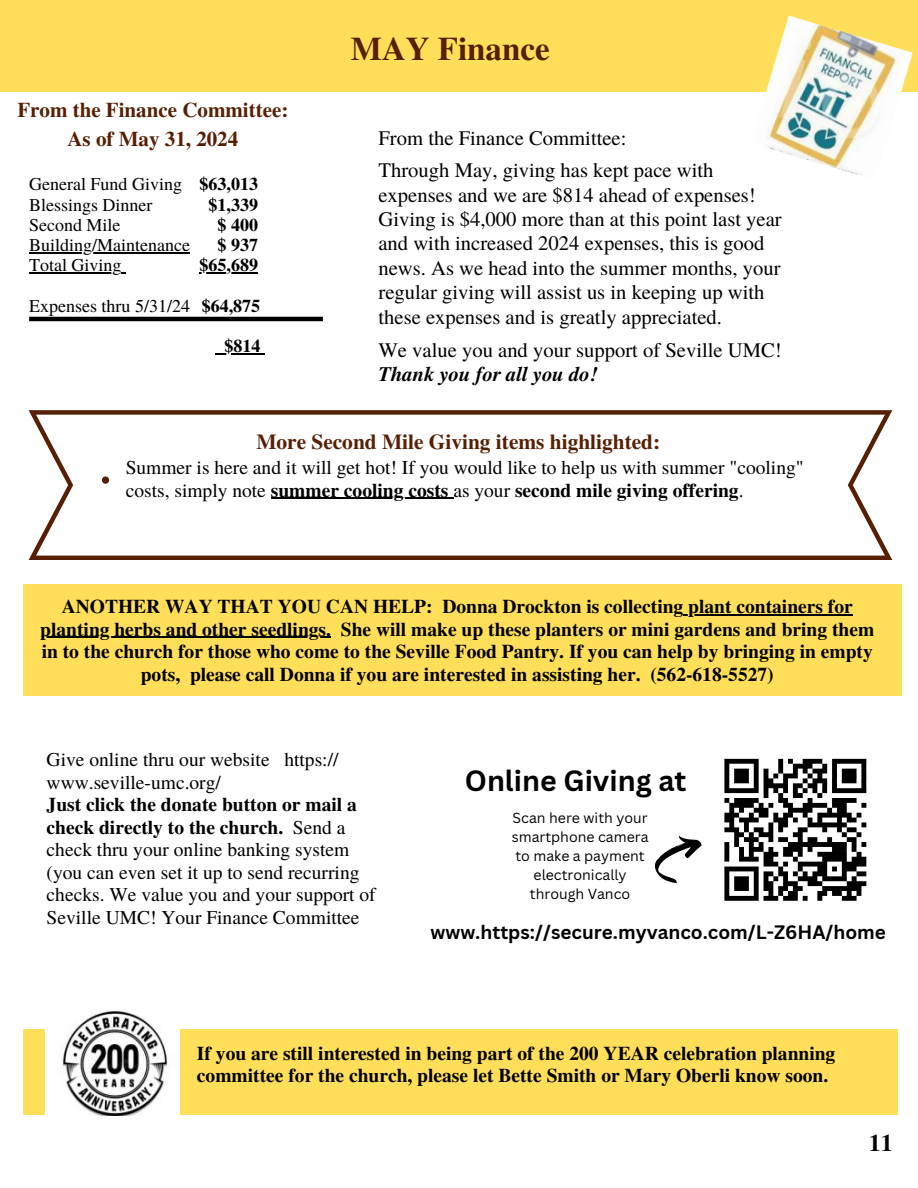
<style>
.page{position:relative;width:918px;height:1188px;background:#fff}
.page>*{position:absolute;margin:0;border:0;box-sizing:border-box;transform-origin:0 0}
.t1{font:700 33px "Te X Gyre Termes";color:#571f04}
.t2{font:700 28.5px "Canva Sans";color:#000}
.t3{font:700 24px "Te X Gyre Termes";color:#000}
.t4{font:700 21.3px "Te X Gyre Termes";color:#571f04}
.t5{font:700 21px/29.2px "Te X Gyre Termes";color:#571f04;text-align:center}
.t6{font:20.7px/24.3px "Te X Gyre Termes";color:#000}
.t7{font:700 19.5px/22.5px "Te X Gyre Termes";color:#000;text-align:center}
.t8{font:19.5px/22.5px "Te X Gyre Termes";color:#000}
.t9{font:700 18.9px "Canva Sans";color:#000}
.t10{font:18px/20.2px "Te X Gyre Termes";color:#000}
.t11{font:700 18px/20.2px "Te X Gyre Termes";color:#000;text-align:right}
.t12{font:14.1px/19px "Canva Sans";color:#000;text-align:center}
.s1{font-weight:700;font-style:italic}
.s2{font-weight:700}
</style>
<div class="page">
<div style="left:0;top:0;width:918px;height:92px;background:#ffde59"></div>
<hr style="left:29px;top:317px;width:294px;height:4px;background:#000">
<svg style="left:29px;top:410px;width:863px;height:150px"></svg>
<svg style="left:102px;top:477px;width:7px;height:7px"></svg>
<img style="left:766px;top:16px;width:147px;height:159px">
<svg style="left:655px;top:836px;width:47px;height:47px"></svg>
<svg style="left:724px;top:758px;width:143px;height:143px"></svg>
<hr style="left:271px;top:498px;width:182px;height:1px;background:#000">
<hr style="left:29px;top:252px;width:161px;height:1px;background:#000">
<hr style="left:29px;top:272px;width:93px;height:2px;background:#000">
<div style="left:23px;top:584px;width:879px;height:112px;background:#ffde59"></div>
<hr style="left:683px;top:614px;width:170px;height:1px;background:#000">
<hr style="left:40px;top:637px;width:291px;height:1px;background:#000">
<div style="left:23px;top:1029px;width:875px;height:85px;background:#ffde59"></div>
<img style="left:45px;top:1010px;width:134px;height:106px">
<hr style="left:200px;top:273px;width:58px;height:1px;background:#000">
<hr style="left:224px;top:354px;width:36px;height:1px;background:#000">
<h5 class="t5" style="left:17px;top:94px;width:273px">From the Finance Committee:<br>As of May 31, 2024</h5>
<h3 class="t10" style="left:29px;top:173px;width:154px">General Fund Giving<br>Blessings Dinner<br>Second Mile</h3>
<h4 class="t10" style="left:29px;top:234px;width:162px">Building/Maintenance</h4>
<h3 class="t10" style="left:29px;top:254px;width:94px">Total Giving</h3>
<h3 class="t10" style="left:29px;top:295px;width:162px">Expenses thru 5/31/24</h3>
<p class="t11" style="left:200px;top:173px;width:60px">$63,013 $1,339 $ 400<br>$ 937 $65,689</p>
<p class="t11" style="left:202px;top:295px;width:60px">$64,875</p>
<p class="t11" style="left:224px;top:335px;width:37px">$814</p>
<h5 class="t1" style="left:351px;top:23px;width:200px">MAY Finance</h5>
<h4 class="t6" style="left:378px;top:124px;width:250px">From the Finance Committee:</h4>
<p class="t6" style="left:378px;top:157px;width:405px">Through May, giving has kept pace with expenses and we are $814 ahead of expenses!<br>Giving is $4,000 more than at this point last year and with increased 2024 expenses, this is good news. As we head into the summer months, your regular giving will assist us in keeping up with these expenses and is greatly appreciated.</p>
<h2 class="t6" style="left:378px;top:338px;width:405px;line-height:23.9px">We value you and your support of Seville UMC!<br><span class="s1">Thank you for all you do!</span></h2>
<h1 class="t4" style="left:256px;top:426px;width:405px">More Second Mile Giving items highlighted:</h1>
<h6 class="t8" style="left:126px;top:455px;width:680px">Summer is here and it will get hot! If you would like to help us with summer "cooling" costs, simply note <span class="s2">summer cooling costs</span> as your <span class="s2">second mile giving offering</span>.</h6>
<p class="t7" style="left:62px;top:594px;width:793px">ANOTHER WAY THAT YOU CAN HELP: Donna Drockton is collecting plant containers for</p>
<p class="t7" style="left:40px;top:617px;width:836px">planting herbs and other seedlings. She will make up these planters or mini gardens and bring them in to the church for those who come to the Seville Food Pantry. If you can help by bringing in empty pots, please call Donna if you are interested in assisting her. (562-618-5527)</p>
<h3 class="t8" style="left:47px;top:747px;width:331px">Give online thru our website https:// www.seville-umc.org/<br><span class="s2">Just click the donate button or mail a check directly to the church.</span> Send a check thru your online banking system (you can even set it up to send recurring checks. We value you and your support of Seville UMC! Your Finance Committee</h3>
<h4 class="t2" style="left:465px;top:761px;width:223px">Online Giving at</h4>
<h4 class="t12" style="left:512px;top:808px;width:138px">Scan here with your smartphone camera to make a payment electronically through Vanco</h4>
<h6 class="t9" style="left:431px;top:919px;width:457px">www.https://secure.myvanco.com/L-Z6HA/home</h6>
<p class="t7" style="left:197px;top:1041px;width:640px;text-align:left">If you are still interested in being part of the 200 YEAR celebration planning committee for the church, please let Bette Smith or Mary Oberli know soon.</p>
<h4 class="t3" style="left:869px;top:1125px;width:25px">11</h4>
</div>
